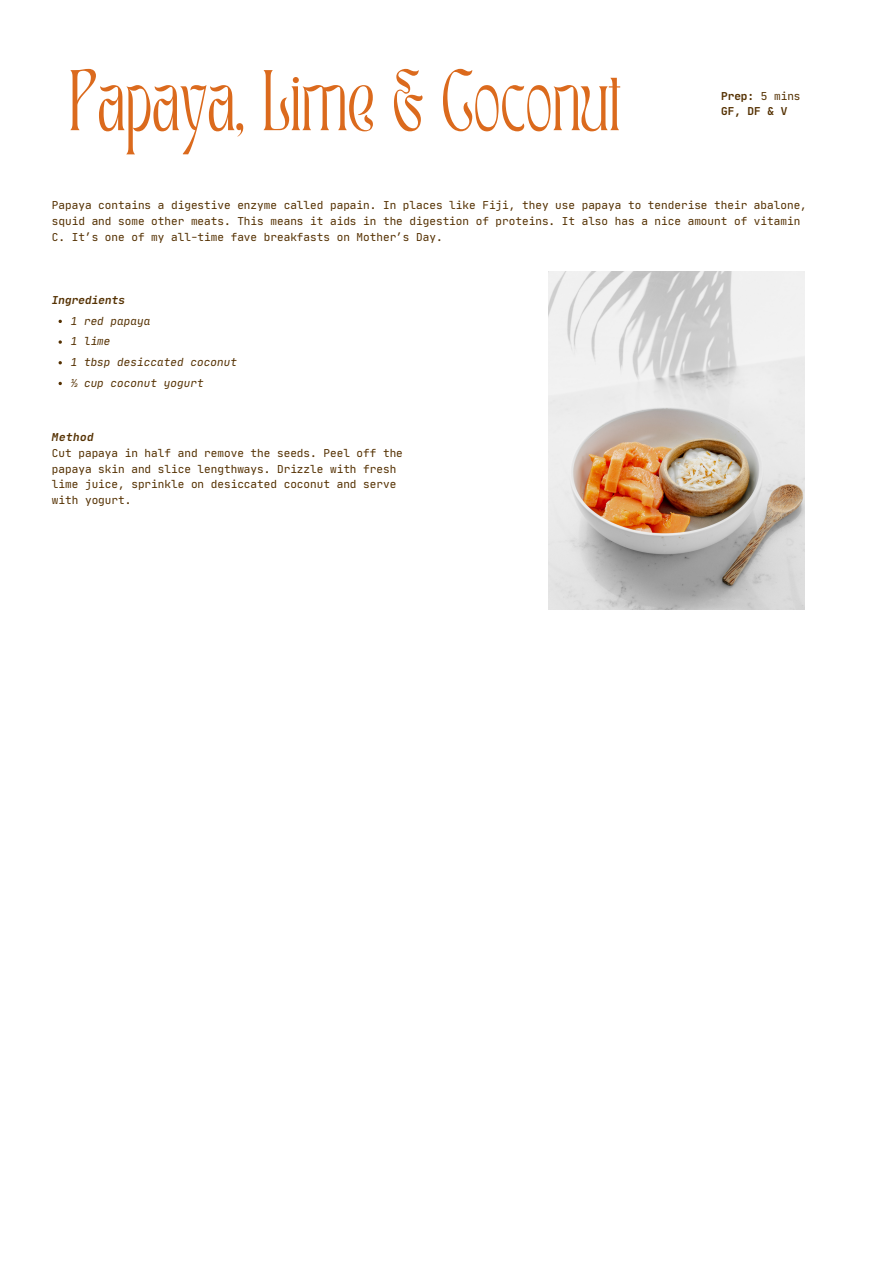
<style>
.page{position:relative;width:894px;height:1264px;background:#fff}
.page>*{position:absolute;margin:0;border:0;box-sizing:border-box;transform-origin:0 0}
.t1{font:60px "TAN ASTORIA Display";color:#db6a1d}
.t2{font:11.1px/15.8px "Jet Brains Mono";color:#543000}
.t3{font:italic 11.1px/20.7px "Jet Brains Mono";letter-spacing:.005em;color:#543000}
.t4{font:italic 700 11.1px "Jet Brains Mono";letter-spacing:.005em;color:#543000}
.t5{font:700 11.1px/14.9px "Jet Brains Mono";color:#543000}
.s1{font-weight:400}
</style>
<div class="page">
<img style="left:548px;top:272px;width:256px;height:338px">
<svg style="left:59px;top:340px;width:3px;height:4px"></svg>
<h1 class="t1" style="left:69px;top:69px;width:552px">Papaya, Lime &amp; Coconut</h1>
<p class="t5" style="left:721px;top:88px;width:81px">Prep: <span class="s1">5 mins<br></span>GF, DF &amp; V</p>
<p class="t2" style="left:52px;top:197px;width:756px">Papaya contains a digestive enzyme called papain. In places like Fiji, they use papaya to tenderise their abalone, squid and some other meats. This means it aids in the digestion of proteins. It also has a nice amount of vitamin<br>C. It’s one of my all-time fave breakfasts on Mother’s Day.</p>
<p class="t4" style="left:52px;top:293px;width:75px">Ingredients</p>
<p class="t3" style="left:71px;top:310px;width:168px">1 red papaya<br>1 lime<br>1 tbsp desiccated coconut ½ cup coconut yogurt</p>
<p class="t4" style="left:52px;top:430px;width:43px">Method</p>
<p class="t2" style="left:52px;top:445px;width:352px">Cut papaya in half and remove the seeds. Peel off the papaya skin and slice lengthways. Drizzle with fresh lime juice, sprinkle on desiccated coconut and serve with yogurt.</p>
</div>
